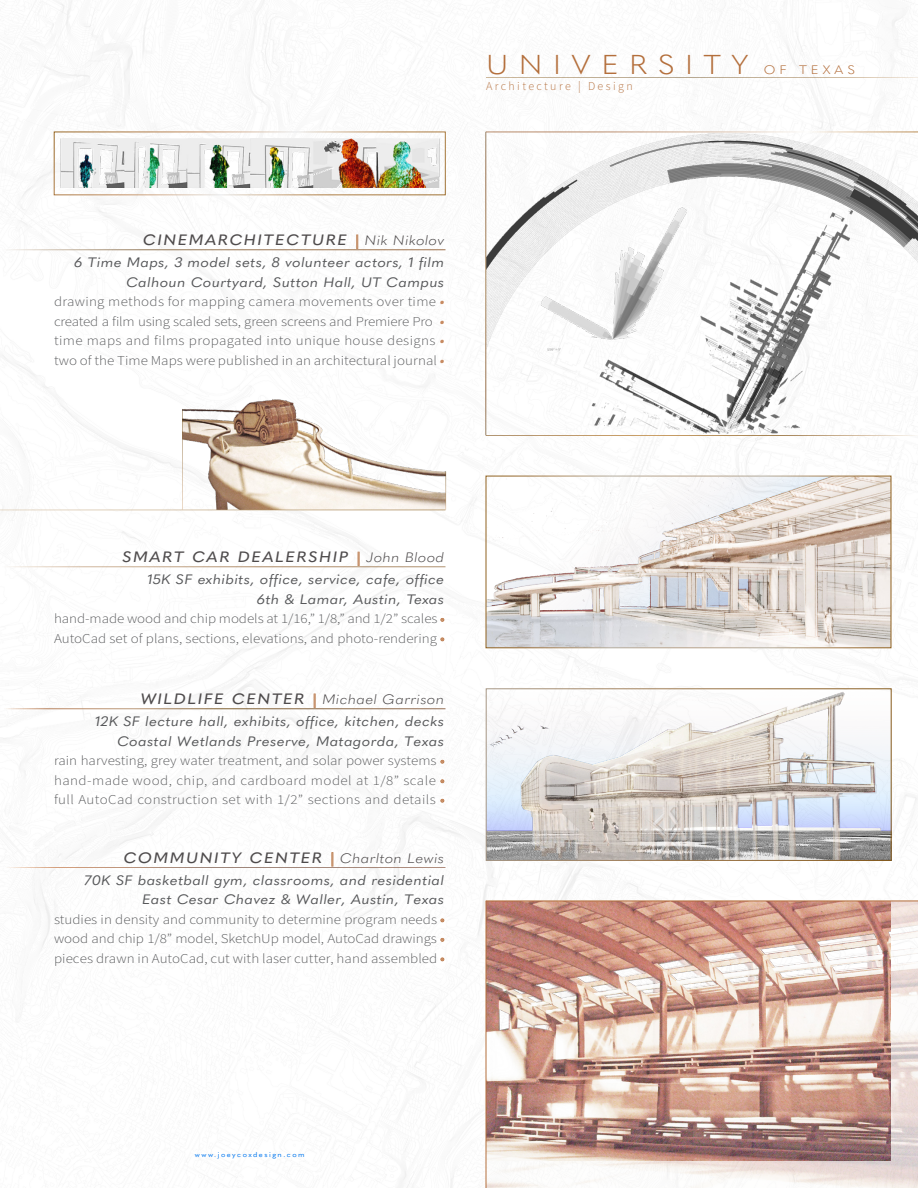
<style>
.page{position:relative;width:918px;height:1188px;background:#fff}
.page>*{position:absolute;margin:0;border:0;box-sizing:border-box;transform-origin:0 0}
.t1{font:300 27px "Quasimoda";letter-spacing:.35em;color:#b46f3c;scale:1.11 1}
.t2{font:italic 500 14.85px "Quasimoda";letter-spacing:.1em;color:#231f20;scale:1.11 1}
.t3{font:300 13.5px "Source Sans Pro";color:#57585a;scale:1.11 1}
.t4{font:italic 13.5px/22.2px "Quasimoda";letter-spacing:.025em;color:#57585a;text-align:right;scale:1.11 1}
.t5{font:300 13.5px "Source Sans Pro";letter-spacing:.025em;color:#57585a;scale:1.11 1}
.t6{font:300 13.5px "Source Sans Pro";letter-spacing:.02em;color:#57585a;scale:1.11 1}
.t7{font:300 13.5px "Source Sans Pro";letter-spacing:.03em;color:#57585a;scale:1.11 1}
.t8{font:300 12.15px "Quasimoda";letter-spacing:.3em;color:#b46f3c;scale:1.11 1}
.t9{font:300 12px "Source Sans Pro";letter-spacing:.2em;color:#b46f3c}
.t10{font:6.75px "Quasimoda";letter-spacing:.2em;color:#0076ef;scale:1.11 1}
.s1{font-family:"Source Sans Pro";font-weight:600;font-size:13.5px;color:#b46f3c}
.s2{font-weight:300;font-size:13.5px}
.s3{font-weight:600;font-style:italic;color:#c78a61}
.s4{font-weight:200;color:#b46f3c}
.s5{font-weight:500;font-size:14.85px;color:#231f20}
.s6{font-family:"Source Sans Pro";font-weight:600;color:#b46f3c}
.s7{font-weight:300;color:#231f20}
</style>
<div class="page">
<img style="left:0;top:0;width:918px;height:1188px">
<img style="left:487px;top:902px;width:431px;height:286px">
<img style="left:183px;top:395px;width:263px;height:115px">
<img style="left:487px;top:133px;width:431px;height:302px">
<hr style="left:0;top:250px;width:446px;height:1px;background:#fff">
<hr style="left:0;top:567px;width:446px;height:1px;background:#fff">
<hr style="left:0;top:709px;width:445px;height:1px;background:#fff">
<img style="left:488px;top:478px;width:401px;height:168px">
<div style="left:486px;top:476px;width:405px;height:172px;border:1px solid #fff"></div>
<img style="left:488px;top:691px;width:401px;height:168px">
<div style="left:486px;top:689px;width:405px;height:172px;border:1px solid #fff"></div>
<hr style="left:0;top:867px;width:446px;height:1px;background:#fff">
<img style="left:487px;top:902px;width:404px;height:259px">
<img style="left:56px;top:139px;width:388px;height:49px">
<div style="left:54px;top:132px;width:392px;height:63px;border:1px solid #fff"></div>
<hr style="left:486px;top:77px;width:432px;height:1px;background:#fff">
<hr style="left:486px;top:901px;width:432px;height:1px;background:#b46f3c">
<hr style="left:486px;top:901px;width:1px;height:287px;background:#b46f3c">
<hr style="left:486px;top:132px;width:432px;height:1px;background:#fff">
<hr style="left:486px;top:435px;width:432px;height:1px;background:#fff">
<hr style="left:486px;top:132px;width:1px;height:303px;background:#fff">
<hr style="left:0;top:510px;width:446px;height:1px;background:#fff">
<hr style="left:182px;top:410px;width:1px;height:100px;background:#fff">
<hr style="left:445px;top:471px;width:1px;height:39px;background:#fff">
<p class="t1" style="left:486px;top:44px;width:238px">UNIVERSITY</p>
<p class="t8" style="left:764px;top:60px;width:84px">OF TEXAS</p>
<p class="t9" style="left:486px;top:78px;width:148px">Architecture | Design</p>
<p class="t2" style="left:143px;top:229px;width:273px">CINEMARCHITECTURE <span class="s1">|</span> <span class="s2">Nik Nikolov</span></p>
<p class="t4" style="left:74px;top:251px;width:335px">6 Time Maps, 3 model sets, 8 volunteer actors, 1 film</p>
<p class="t4" style="left:126px;top:270px;width:288px">Calhoun Courtyard, Sutton Hall, UT Campus</p>
<p class="t6" style="left:54px;top:293px;width:353px">drawing methods for mapping camera movements over time <span class="s3">•</span></p>
<p class="t3" style="left:54px;top:312px;width:353px">created a film using scaled sets, green screens and Premiere Pro <span class="s3">•</span></p>
<p class="t5" style="left:54px;top:332px;width:353px">time maps and films propagated into unique house designs <span class="s3">•</span></p>
<p class="t3" style="left:54px;top:351px;width:353px">two of the Time Maps were published in an architectural journal <span class="s3">•</span></p>
<p class="t2" style="left:122px;top:546px;width:292px">SMART CAR DEALERSHIP <span class="s1">|</span> <span class="s2">John Blood</span></p>
<p class="t4" style="left:148px;top:568px;width:269px">15K SF exhibits, office, service, cafe, office</p>
<p class="t4" style="left:257px;top:587px;width:170px">6th &amp; Lamar, Austin, Texas</p>
<p class="t3" style="left:54px;top:610px;width:353px">hand-made wood and chip models at 1/16,” 1/8,” and 1/2” scales <span class="s4">•</span></p>
<p class="t3" style="left:54px;top:629px;width:353px">AutoCad set of plans, sections, elevations, and photo-rendering <span class="s4">•</span></p>
<p class="t4" style="left:96px;top:687px;width:316px"><span class="s5">WILDLIFE CENTER</span> <span class="s6">|</span> <span class="s7">Michael Garrison<br></span>12K SF lecture hall, exhibits, office, kitchen, decks</p>
<p class="t4" style="left:117px;top:729px;width:296px">Coastal Wetlands Preserve, Matagorda, Texas</p>
<p class="t3" style="left:54px;top:752px;width:353px">rain harvesting, grey water treatment, and solar power systems <span class="s4">•</span></p>
<p class="t7" style="left:54px;top:771px;width:353px">hand-made wood, chip, and cardboard model at 1/8” scale <span class="s4">•</span></p>
<p class="t5" style="left:54px;top:791px;width:353px">full AutoCad construction set with 1/2” sections and details <span class="s4">•</span></p>
<p class="t2" style="left:124px;top:846px;width:291px">COMMUNITY CENTER <span class="s1">|</span> <span class="s2">Charlton Lewis</span></p>
<p class="t4" style="left:85px;top:868px;width:325px">70K SF basketball gym, classrooms, and residential</p>
<p class="t4" style="left:142px;top:888px;width:274px">East Cesar Chavez &amp; Waller, Austin, Texas</p>
<p class="t3" style="left:54px;top:910px;width:353px">studies in density and community to determine program needs <span class="s4">•</span></p>
<p class="t3" style="left:54px;top:930px;width:353px">wood and chip 1/8” model, SketchUp model, AutoCad drawings <span class="s4">•</span></p>
<p class="t3" style="left:54px;top:949px;width:353px">pieces drawn in AutoCad, cut with laser cutter, hand assembled <span class="s4">•</span></p>
<p class="t10" style="left:195px;top:1150px;width:100px">www.joeycoxdesign.com</p>
</div>
